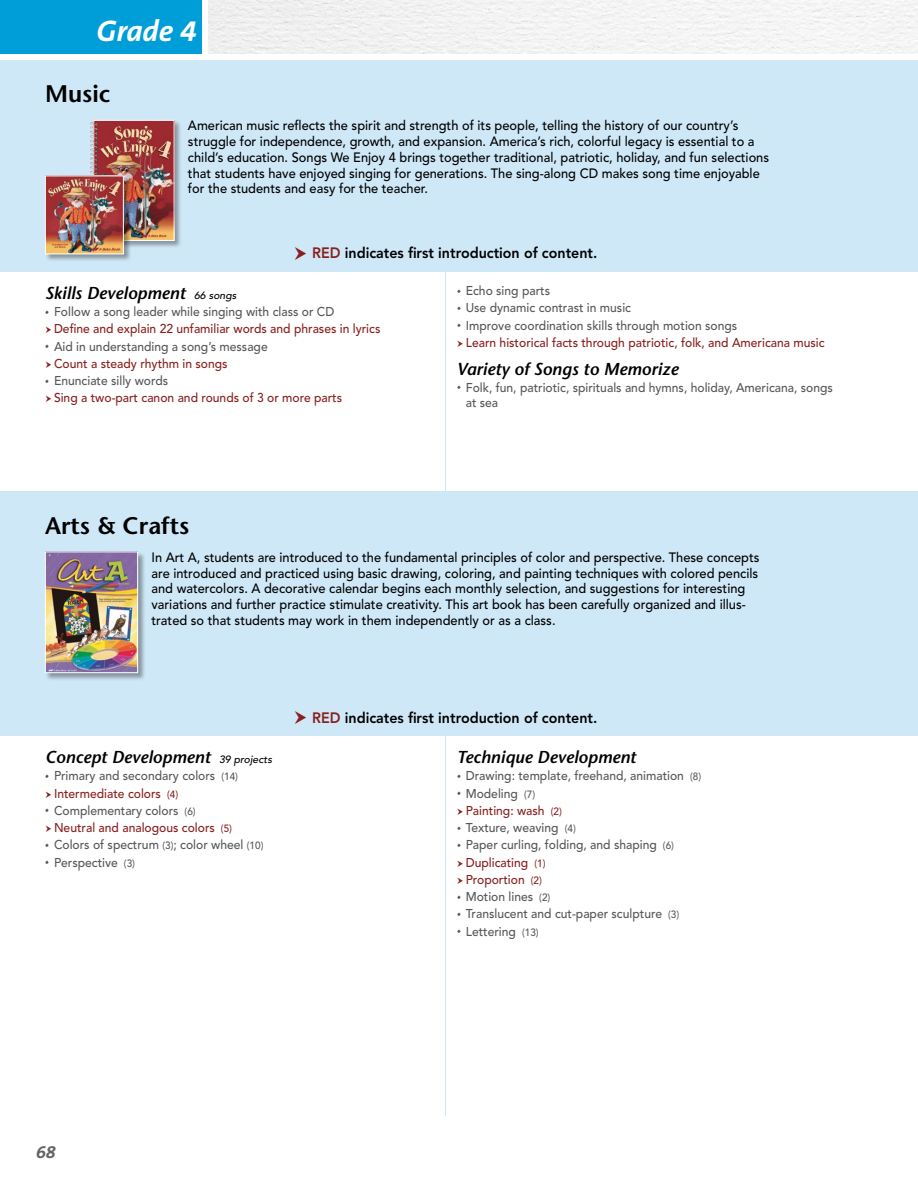
<style>
.page{position:relative;width:918px;height:1188px;background:#fff}
.page>*{position:absolute;margin:0;border:0;box-sizing:border-box;transform-origin:0 0}
.t1{font:italic 700 30px "The Sans B7";color:#fff}
.t2{font:600 24px "Stone Sans";color:#000}
.t3{font:italic 700 18px "The Sans B7";color:#606265}
.t4{font:italic 600 17.25px "Stone Sans";color:#000}
.t5{font:800 15px "Avenir";color:#000;scale:.95 1}
.t6{font:500 13.5px/15.8px "Avenir";color:#000;scale:.95 1}
.t7{font:500 12.75px/17.2px "Avenir";color:#55575a;scale:.95 1}
.t8{font:500 12.75px/17.2px "Avenir";color:#88201e;scale:.95 1}
.s1{color:#88201e}
.s2{font-family:"Avenir";font-weight:500;font-size:10.5px}
.s3{font-family:"Warnock Pro";font-weight:400;font-size:12px;color:#55575a}
.s4{color:#55575a}
.s5{font-family:"Warnock Pro";font-weight:400;font-size:12px}
.s6{font-size:10.5px}
.s7{font-size:10.5px;color:#88201e}
.s8{font-size:10.5px;color:#55575a}
</style>
<div class="page">
<img style="left:208px;top:0;width:710px;height:54px">
<div style="left:0;top:0;width:202px;height:54px;background:#009ed9"></div>
<hr style="left:445px;top:120px;width:1px;height:996px;background:#cfe8f7">
<div style="left:0;top:492px;width:918px;height:244px;background:#cfe8f7"></div>
<div style="left:45px;top:551px;width:101px;height:130px;background:#000;opacity:.35"></div>
<img style="left:47px;top:554px;width:89px;height:117px">
<div style="left:45px;top:552px;width:93px;height:121px;border:1px solid #fff"></div>
<div style="left:0;top:60px;width:918px;height:212px;background:#cfe8f7"></div>
<div style="left:93px;top:120px;width:89px;height:128px;background:#000;opacity:.35"></div>
<img style="left:98px;top:122px;width:74px;height:117px">
<div style="left:93px;top:120px;width:81px;height:121px;border:1px solid #fff"></div>
<img style="left:90px;top:122px;width:8px;height:53px">
<div style="left:45px;top:175px;width:86px;height:87px;background:#000;opacity:.35"></div>
<img style="left:47px;top:178px;width:75px;height:74px">
<div style="left:45px;top:176px;width:79px;height:78px;border:1px solid #fff"></div>
<h1 class="t1" style="left:97px;top:14px;width:101px">Grade 4</h1>
<h2 class="t2" style="left:45px;top:79px;width:67px">Music</h2>
<p class="t6" style="left:188px;top:118px;width:613px">American music reflects the spirit and strength of its people, telling the history of our country’s struggle for independence, growth, and expansion. America’s rich, colorful legacy is essential to a child’s education. Songs We Enjoy 4 brings together traditional, patriotic, holiday, and fun selections that students have enjoyed singing for generations. The sing-along CD makes song time enjoyable for the students and easy for the teacher.</p>
<p class="t5" style="left:312px;top:244px;width:302px"><span class="s1">RED</span> indicates first introduction of content.</p>
<p class="t4" style="left:45px;top:283px;width:193px">Skills Development <span class="s2">66 songs</span></p>
<p class="t8" style="left:54px;top:303px;width:345px;text-indent:-9px"><span class="s3">•</span> <span class="s4">Follow a song leader while singing with class or CD<br></span>Define and explain 22 unfamiliar words and phrases in lyrics</p>
<p class="t7" style="left:54px;top:338px;width:227px;text-indent:-9px"><span class="s5">•</span> Aid in understanding a song’s message<br><span class="s1">Count a steady rhythm in songs</span></p>
<p class="t8" style="left:54px;top:372px;width:305px;text-indent:-9px"><span class="s3">•</span> <span class="s4">Enunciate silly words<br></span>Sing a two-part canon and rounds of 3 or more parts</p>
<p class="t7" style="left:457px;top:282px;width:100px"><span class="s5">•</span> Echo sing parts</p>
<p class="t7" style="left:457px;top:300px;width:185px"><span class="s5">•</span> Use dynamic contrast in music</p>
<p class="t8" style="left:466px;top:317px;width:379px;text-indent:-9px"><span class="s3">•</span> <span class="s4">Improve coordination skills through motion songs<br></span>Learn historical facts through patriotic, folk, and Americana music</p>
<p class="t4" style="left:457px;top:358px;width:223px">Variety of Songs to Memorize</p>
<p class="t7" style="left:466px;top:380px;width:388px;line-height:15px;text-indent:-9px"><span class="s5">•</span> Folk, fun, patriotic, spirituals and hymns, holiday, Americana, songs at sea</p>
<h2 class="t2" style="left:45px;top:511px;width:146px">Arts &amp; Crafts</h2>
<p class="t6" style="left:152px;top:550px;width:641px">In Art A, students are introduced to the fundamental principles of color and perspective. These concepts are introduced and practiced using basic drawing, coloring, and painting techniques with colored pencils and watercolors. A decorative calendar begins each monthly selection, and suggestions for interesting variations and further practice stimulate creativity. This art book has been carefully organized and illus&shy;trated so that students may work in them independently or as a class.</p>
<p class="t4" style="left:45px;top:747px;width:229px">Concept Development <span class="s2">39 projects</span></p>
<p class="t7" style="left:54px;top:768px;width:195px;text-indent:-9px"><span class="s5">•</span> Primary and secondary colors <span class="s6">(14)<br></span><span class="s1">Intermediate colors</span> <span class="s7">(4)</span></p>
<p class="t8" style="left:54px;top:802px;width:189px;text-indent:-9px"><span class="s3">•</span> <span class="s4">Complementary colors</span> <span class="s8">(6)<br></span>Neutral and analogous colors <span class="s6">(5)</span></p>
<p class="t7" style="left:45px;top:837px;width:232px"><span class="s5">•</span> Colors of spectrum <span class="s6">(3)</span>; color wheel <span class="s6">(10)</span></p>
<p class="t7" style="left:45px;top:854px;width:96px"><span class="s5">•</span> Perspective <span class="s6">(3)</span></p>
<p class="t5" style="left:312px;top:708px;width:302px"><span class="s1">RED</span> indicates first introduction of content.</p>
<p class="t4" style="left:457px;top:747px;width:181px">Technique Development</p>
<p class="t7" style="left:457px;top:768px;width:259px"><span class="s5">•</span> Drawing: template, freehand, animation <span class="s6">(8)</span></p>
<p class="t8" style="left:466px;top:785px;width:103px;text-indent:-9px"><span class="s3">•</span> <span class="s4">Modeling</span> <span class="s8">(7)<br></span>Painting: wash <span class="s6">(2)</span></p>
<p class="t7" style="left:457px;top:819px;width:127px"><span class="s5">•</span> Texture, weaving <span class="s6">(4)</span></p>
<p class="t7" style="left:466px;top:837px;width:221px;text-indent:-9px"><span class="s5">•</span> Paper curling, folding, and shaping <span class="s6">(6)<br></span><span class="s1">Duplicating</span> <span class="s7">(1)<br></span><span class="s1">Proportion</span> <span class="s7">(2)</span></p>
<p class="t7" style="left:457px;top:888px;width:100px"><span class="s5">•</span> Motion lines <span class="s6">(2)</span></p>
<p class="t7" style="left:457px;top:906px;width:236px"><span class="s5">•</span> Translucent and cut-paper sculpture <span class="s6">(3)</span></p>
<p class="t7" style="left:457px;top:923px;width:88px"><span class="s5">•</span> Lettering <span class="s6">(13)</span></p>
<h3 class="t3" style="left:36px;top:1142px;width:21px">68</h3>
</div>
